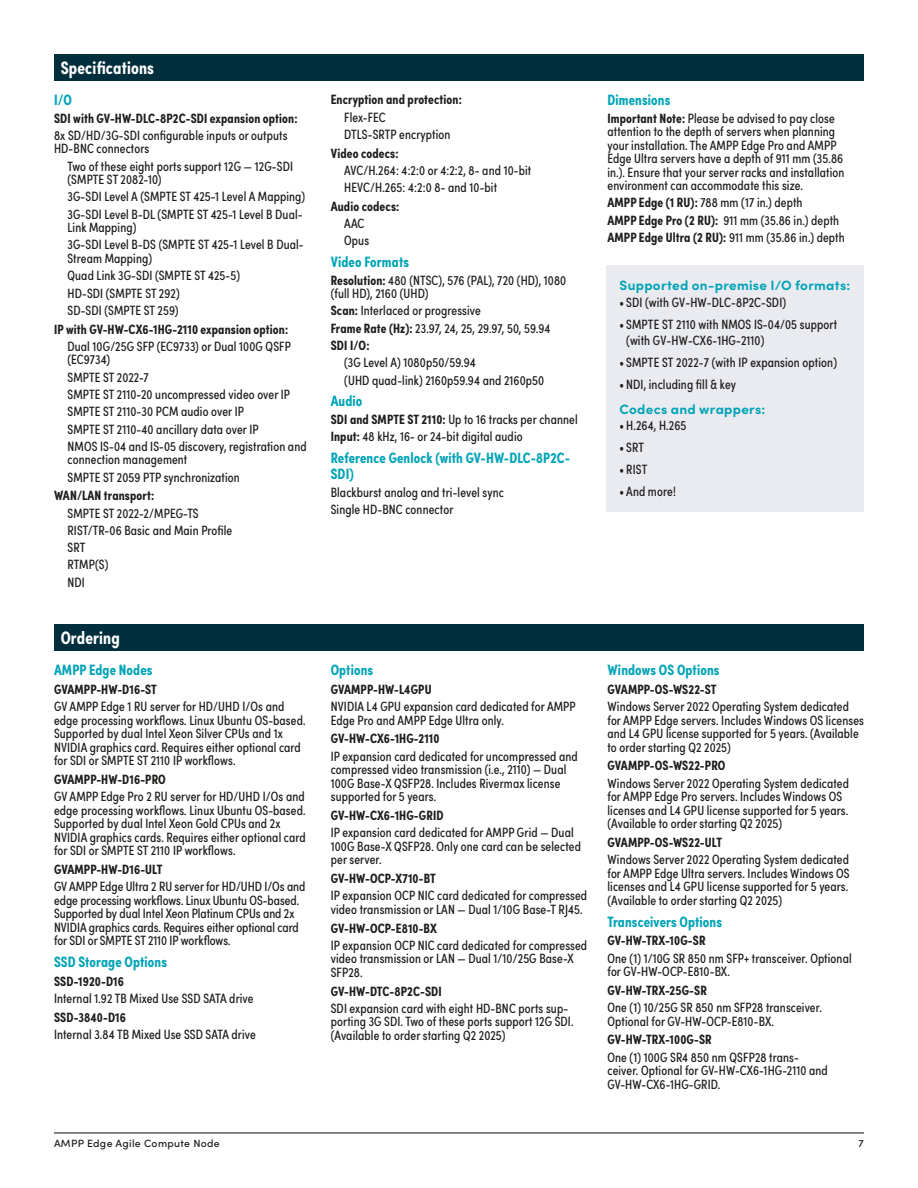
<style>
.page{position:relative;width:918px;height:1188px;background:#fff}
.page>*{position:absolute;margin:0;border:0;box-sizing:border-box;transform-origin:0 0}
.t1{font:700 18px "Sofia Pro Condensed";letter-spacing:.01em;color:#fff}
.t2{font:700 15px/16.5px "Sofia Pro Condensed";letter-spacing:.01em;color:#00a3b7}
.t3{font:13.5px/13.5px "Sofia Pro Condensed";letter-spacing:.01em;color:#1d1d1b}
.t4{font:700 13.5px "Sofia Pro Condensed";letter-spacing:.01em;color:#1d1d1b}
.t5{font:700 13.5px "Sofia Pro";letter-spacing:.02em;color:#00a3b7}
.t6{font:500 10.5px "Sofia Pro";letter-spacing:.03em;color:#1d1d1b}
.s1{font-weight:700}
</style>
<div class="page">
<hr style="left:54px;top:1132px;width:810px;height:1px;background:#1d1d1b">
<div style="left:606px;top:265px;width:258px;height:247px;background:#eaebf0"></div>
<div style="left:54px;top:54px;width:810px;height:27px;background:#002e3d"></div>
<div style="left:54px;top:624px;width:810px;height:27px;background:#002e3d"></div>
<h1 class="t1" style="left:61px;top:54px;width:95px">Specifications</h1>
<p class="t2" style="left:54px;top:91px;width:20px">I/O</p>
<p class="t4" style="left:54px;top:108px;width:245px">SDI with GV-HW-DLC-8P2C-SDI expansion option:</p>
<p class="t3" style="left:54px;top:128px;width:235px">8x SD/HD/3G-SDI configurable inputs or outputs<br>HD-BNC connectors</p>
<p class="t3" style="left:68px;top:158px;width:227px">Two of these eight ports support 12G — 12G-SDI (SMPTE ST 2082-10)</p>
<p class="t3" style="left:68px;top:187px;width:239px;line-height:17.2px">3G-SDI Level A (SMPTE ST 425-1 Level A Mapping)<br>3G-SDI Level B-DL (SMPTE ST 425-1 Level B Dual-</p>
<p class="t3" style="left:68px;top:218px;width:238px;line-height:17.2px">Link Mapping)<br>3G-SDI Level B-DS (SMPTE ST 425-1 Level B Dual-</p>
<p class="t3" style="left:68px;top:249px;width:174px;line-height:17.2px">Stream Mapping)<br>Quad Link 3G-SDI (SMPTE ST 425-5)<br>HD-SDI (SMPTE ST 292)<br>SD-SDI (SMPTE ST 259)</p>
<p class="t4" style="left:54px;top:319px;width:236px">IP with GV-HW-CX6-1HG-2110 expansion option:</p>
<p class="t3" style="left:68px;top:339px;width:225px">Dual 10G/25G SFP (EC9733) or Dual 100G QSFP (EC9734)</p>
<p class="t3" style="left:68px;top:368px;width:241px;line-height:17.2px">SMPTE ST 2022-7<br>SMPTE ST 2110-20 uncompressed video over IP SMPTE ST 2110-30 PCM audio over IP<br>SMPTE ST 2110-40 ancillary data over IP<br>NMOS IS-04 and IS-05 discovery, registration and</p>
<p class="t3" style="left:68px;top:450px;width:174px;line-height:17.2px">connection management<br>SMPTE ST 2059 PTP synchronization</p>
<p class="t4" style="left:54px;top:485px;width:102px">WAN/LAN transport:</p>
<p class="t3" style="left:68px;top:504px;width:166px;line-height:17.2px">SMPTE ST 2022-2/MPEG-TS<br>RIST/TR-06 Basic and Main Profile<br>SRT<br>RTMP(S)<br>NDI</p>
<h1 class="t1" style="left:61px;top:624px;width:61px">Ordering</h1>
<p class="t2" style="left:54px;top:660px;width:100px">AMPP Edge Nodes</p>
<p class="t4" style="left:54px;top:679px;width:104px">GVAMPP-HW-D16-ST</p>
<p class="t3" style="left:54px;top:699px;width:253px">GV AMPP Edge 1 RU server for HD/UHD I/Os and edge processing workflows. Linux Ubuntu OS-based.<br>Supported by dual Intel Xeon Silver CPUs and 1x NVIDIA graphics card. Requires either optional card for SDI or SMPTE ST 2110 IP workflows.</p>
<p class="t4" style="left:54px;top:769px;width:113px">GVAMPP-HW-D16-PRO</p>
<p class="t3" style="left:54px;top:789px;width:253px">GV AMPP Edge Pro 2 RU server for HD/UHD I/Os and edge processing workflows. Linux Ubuntu OS-based.<br>Supported by dual Intel Xeon Gold CPUs and 2x NVIDIA graphics cards. Requires either optional card for SDI or SMPTE ST 2110 IP workflows.</p>
<p class="t4" style="left:54px;top:859px;width:110px">GVAMPP-HW-D16-ULT</p>
<p class="t3" style="left:54px;top:879px;width:253px">GV AMPP Edge Ultra 2 RU server for HD/UHD I/Os and edge processing workflows. Linux Ubuntu OS-based.<br>Supported by dual Intel Xeon Platinum CPUs and 2x NVIDIA graphics cards. Requires either optional card for SDI or SMPTE ST 2110 IP workflows.</p>
<p class="t2" style="left:54px;top:952px;width:114px">SSD Storage Options</p>
<p class="t4" style="left:54px;top:971px;width:71px">SSD-1920-D16</p>
<p class="t3" style="left:54px;top:991px;width:201px">Internal 1.92 TB Mixed Use SSD SATA drive</p>
<p class="t4" style="left:54px;top:1007px;width:73px">SSD-3840-D16</p>
<p class="t3" style="left:54px;top:1027px;width:203px">Internal 3.84 TB Mixed Use SSD SATA drive</p>
<p class="t4" style="left:331px;top:89px;width:133px">Encryption and protection:</p>
<p class="t3" style="left:344px;top:107px;width:108px;line-height:17.2px">Flex-FEC<br>DTLS-SRTP encryption</p>
<p class="t4" style="left:331px;top:143px;width:69px">Video codecs:</p>
<p class="t3" style="left:344px;top:161px;width:189px;line-height:17.2px">AVC/H.264: 4:2:0 or 4:2:2, 8- and 10-bit<br>HEVC/H.265: 4:2:0 8- and 10-bit</p>
<p class="t4" style="left:331px;top:196px;width:70px">Audio codecs:</p>
<p class="t3" style="left:344px;top:214px;width:26px;line-height:17.2px">AAC<br>Opus</p>
<p class="t2" style="left:331px;top:253px;width:80px">Video Formats</p>
<p class="t3" style="left:331px;top:272px;width:237px"><span class="s1">Resolution:</span> 480 (NTSC), 576 (PAL), 720 (HD), 1080 (full HD), 2160 (UHD)</p>
<p class="t3" style="left:331px;top:301px;width:221px;line-height:17.2px"><span class="s1">Scan:</span> Interlaced or progressive<br><span class="s1">Frame Rate (Hz):</span> 23.97, 24, 25, 29.97, 50, 59.94<br><span class="s1">SDI I/O:</span></p>
<p class="t3" style="left:344px;top:353px;width:202px;line-height:17.2px">(3G Level A) 1080p50/59.94<br>(UHD quad-link) 2160p59.94 and 2160p50</p>
<p class="t2" style="left:331px;top:392px;width:33px">Audio</p>
<p class="t3" style="left:331px;top:410px;width:248px;line-height:17.2px"><span class="s1">SDI and SMPTE ST 2110:</span> Up to 16 tracks per channel<br><span class="s1">Input:</span> 48 kHz, 16- or 24-bit digital audio</p>
<p class="t2" style="left:331px;top:448px;width:241px">Reference Genlock (with GV-HW-DLC-8P2C-<br>SDI)</p>
<p class="t3" style="left:331px;top:483px;width:175px;line-height:17.2px">Blackburst analog and tri-level sync<br>Single HD-BNC connector</p>
<p class="t2" style="left:607px;top:91px;width:64px">Dimensions</p>
<p class="t3" style="left:607px;top:110px;width:239px"><span class="s1">Important Note:</span> Please be advised to pay close attention to the depth of servers when planning your installation. The AMPP Edge Pro and AMPP Edge Ultra servers have a depth of 911 mm (35.86 in.). Ensure that your server racks and installation environment can accommodate this size.</p>
<p class="t3" style="left:607px;top:193px;width:239px;line-height:17.2px"><span class="s1">AMPP Edge (1 RU):</span> 788 mm (17 in.) depth<br><span class="s1">AMPP Edge Pro (2 RU):</span> 911 mm (35.86 in.) depth<br><span class="s1">AMPP Edge Ultra (2 RU):</span> 911 mm (35.86 in.) depth</p>
<p class="t5" style="left:620px;top:275px;width:232px">Supported on-premise I/O formats:</p>
<p class="t3" style="left:620px;top:294px;width:168px">• SDI (with GV-HW-DLC-8P2C-SDI)</p>
<p class="t3" style="left:626px;top:315px;width:212px;line-height:16.5px;text-indent:-7px">• SMPTE ST 2110 with NMOS IS-04/05 support (with GV-HW-CX6-1HG-2110)</p>
<p class="t3" style="left:620px;top:355px;width:219px">• SMPTE ST 2022-7 (with IP expansion option)</p>
<p class="t3" style="left:620px;top:377px;width:118px">• NDI, including fill &amp; key</p>
<p class="t5" style="left:620px;top:398px;width:147px">Codecs and wrappers:</p>
<p class="t3" style="left:620px;top:418px;width:68px">• H.264, H.265</p>
<p class="t3" style="left:620px;top:440px;width:26px">• SRT</p>
<p class="t3" style="left:620px;top:462px;width:29px">• RIST</p>
<p class="t3" style="left:620px;top:484px;width:58px">• And more!</p>
<p class="t2" style="left:331px;top:660px;width:44px">Options</p>
<p class="t4" style="left:331px;top:679px;width:102px">GVAMPP-HW-L4GPU</p>
<p class="t3" style="left:331px;top:699px;width:247px">NVIDIA L4 GPU expansion card dedicated for AMPP<br>Edge Pro and AMPP Edge Ultra only.</p>
<p class="t4" style="left:331px;top:728px;width:110px">GV-HW-CX6-1HG-2110</p>
<p class="t3" style="left:331px;top:748px;width:249px">IP expansion card dedicated for uncompressed and compressed video transmission (i.e., 2110) — Dual 100G Base-X QSFP28. Includes Rivermax license supported for 5 years.</p>
<p class="t4" style="left:331px;top:805px;width:114px">GV-HW-CX6-1HG-GRID</p>
<p class="t3" style="left:331px;top:825px;width:252px">IP expansion card dedicated for AMPP Grid — Dual<br>100G Base-X QSFP28. Only one card can be selected per server.</p>
<p class="t4" style="left:331px;top:868px;width:106px">GV-HW-OCP-X710-BT</p>
<p class="t3" style="left:331px;top:888px;width:258px">IP expansion OCP NIC card dedicated for compressed video transmission or LAN — Dual 1/10G Base-T RJ45.</p>
<p class="t4" style="left:331px;top:917px;width:108px">GV-HW-OCP-E810-BX</p>
<p class="t3" style="left:331px;top:938px;width:258px">IP expansion OCP NIC card dedicated for compressed video transmission or LAN — Dual 1/10/25G Base-X<br>SFP28.</p>
<p class="t4" style="left:331px;top:981px;width:113px">GV-HW-DTC-8P2C-SDI</p>
<p class="t3" style="left:331px;top:1001px;width:244px">SDI expansion card with eight HD-BNC ports sup&shy;porting 3G SDI. Two of these ports support 12G SDI. (Available to order starting Q2 2025)</p>
<p class="t2" style="left:608px;top:660px;width:114px">Windows OS Options</p>
<p class="t4" style="left:608px;top:679px;width:111px">GVAMPP-OS-WS22-ST</p>
<p class="t3" style="left:608px;top:699px;width:258px">Windows Server 2022 Operating System dedicated for AMPP Edge servers. Includes Windows OS licenses and L4 GPU license supported for 5 years. (Available to order starting Q2 2025)</p>
<p class="t4" style="left:608px;top:755px;width:120px">GVAMPP-OS-WS22-PRO</p>
<p class="t3" style="left:608px;top:775px;width:243px">Windows Server 2022 Operating System dedicated for AMPP Edge Pro servers. Includes Windows OS licenses and L4 GPU license supported for 5 years. (Available to order starting Q2 2025)</p>
<p class="t4" style="left:608px;top:832px;width:116px">GVAMPP-OS-WS22-ULT</p>
<p class="t3" style="left:608px;top:852px;width:244px;text-align:justify">Windows Server 2022 Operating System dedicated for AMPP Edge Ultra servers. Includes Windows OS licenses and L4 GPU license supported for 5 years. (Available to order starting Q2 2025)</p>
<p class="t2" style="left:608px;top:912px;width:116px">Transceivers Options</p>
<p class="t4" style="left:608px;top:930px;width:100px">GV-HW-TRX-10G-SR</p>
<p class="t3" style="left:608px;top:950px;width:246px">One (1) 1/10G SR 850 nm SFP+ transceiver. Optional for GV-HW-OCP-E810-BX.</p>
<p class="t4" style="left:608px;top:980px;width:101px">GV-HW-TRX-25G-SR</p>
<p class="t3" style="left:608px;top:1000px;width:216px">One (1) 10/25G SR 850 nm SFP28 transceiver.<br>Optional for GV-HW-OCP-E810-BX.</p>
<p class="t4" style="left:608px;top:1029px;width:106px">GV-HW-TRX-100G-SR</p>
<p class="t3" style="left:608px;top:1050px;width:222px">One (1) 100G SR4 850 nm QSFP28 trans&shy;ceiver. Optional for GV-HW-CX6-1HG-2110 and<br>GV-HW-CX6-1HG-GRID.</p>
<p class="t6" style="left:54px;top:1136px;width:167px">AMPP Edge Agile Compute Node</p>
<p class="t6" style="left:859px;top:1136px;width:7px">7</p>
</div>
